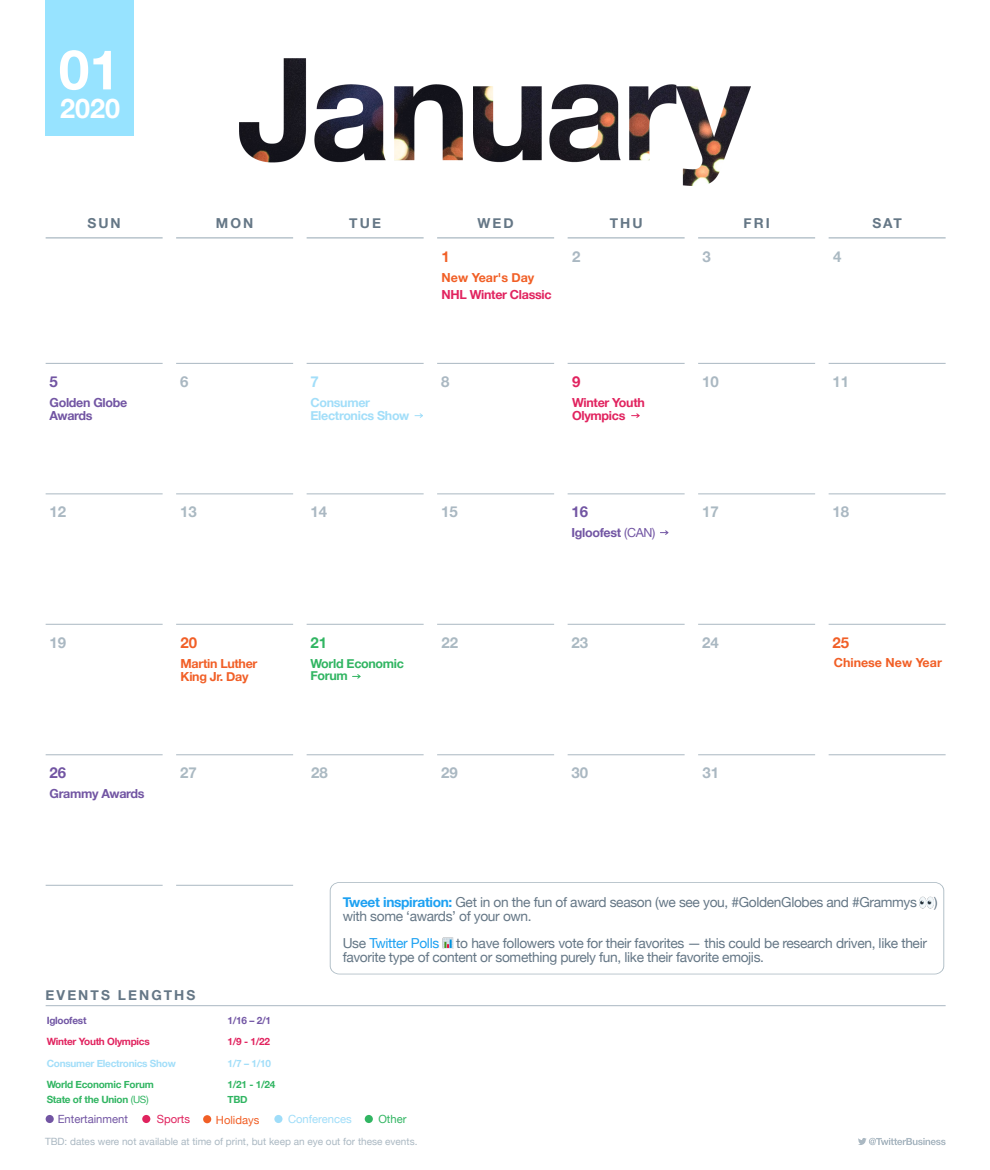
<style>
.page{position:relative;width:990px;height:1170px;background:#fff}
.page>*{position:absolute;margin:0;border:0;box-sizing:border-box;transform-origin:0 0}
.Week_days{font:700 55px "Helvetica Neue";color:#fff}
.Week_days-2{font:700 27px "Helvetica Neue";color:#fff}
.Number_dates{font:700 15px "Helvetica Neue";color:#aab8c2}
.Number_dates-2{font:700 15px "Helvetica Neue";color:#aab9c2}
.Number_dates-3{font:700 15px "Helvetica Neue";color:#7255a3}
.Number_dates-4{font:700 15px "Helvetica Neue";color:#f15f27}
.Number_dates-5{font:700 15px "Helvetica Neue";color:#31b562}
.Number_dates-6{font:700 15px "Helvetica Neue";color:#f15f26}
.Number_dates-7{font:700 15px "Helvetica Neue";color:#a2def9}
.Number_dates-8{font:700 15px "Helvetica Neue";color:#e1235f}
.t1{font:13.75px/13.8px "Helvetica Neue";letter-spacing:-.025em;color:#657786}
.t2{font:700 13.75px "Helvetica Neue";letter-spacing:.15em;color:#657786}
.t3{font:700 12.5px/12.5px "Helvetica Neue";letter-spacing:-.025em;color:#7255a3}
.t4{font:700 12.5px "Helvetica Neue";letter-spacing:-.025em;color:#e1235f}
.t5{font:700 12.5px "Helvetica Neue";color:#f15f26}
.t6{font:700 12.5px/12.5px "Helvetica Neue";letter-spacing:-.025em;color:#a2def9}
.t7{font:700 12.5px/12.5px "Helvetica Neue";letter-spacing:-.025em;color:#f15f27}
.t8{font:700 12.5px/12.5px "Helvetica Neue";letter-spacing:-.025em;color:#31b562}
.t9{font:11.25px "Helvetica Neue";color:#7255a3}
.t10{font:11.25px "Helvetica Neue";color:#9fddf9}
.t11{font:11.25px "Helvetica Neue";color:#f15f26}
.t12{font:11.25px "Helvetica Neue";color:#e0235e}
.t13{font:11.25px "Helvetica Neue";color:#31b562}
.t14{font:10px "Helvetica Neue";color:#aab8c2}
.t15{font:700 10px "Helvetica Neue";letter-spacing:-.025em;color:#31b562}
.t16{font:700 10px "Helvetica Neue";letter-spacing:-.025em;color:#a2def9}
.t17{font:700 10px "Helvetica Neue";letter-spacing:-.025em;color:#e1235f}
.t18{font:700 10px "Helvetica Neue";letter-spacing:-.025em;color:#7156a4}
.t19{font:700 10px "Helvetica Neue";color:#7357a5}
.s1{font-weight:400}
.s2{font-weight:700;color:#1da1f2}
.s3{color:#1da1f2}
</style>
<div class="page">
<hr style="left:46px;top:237px;width:117px;height:1px;background:#aab8c2">
<hr style="left:176px;top:237px;width:117px;height:1px;background:#aab8c2">
<hr style="left:307px;top:237px;width:117px;height:1px;background:#aab8c2">
<hr style="left:437px;top:237px;width:117px;height:1px;background:#aab8c2">
<hr style="left:568px;top:237px;width:117px;height:1px;background:#aab8c2">
<hr style="left:698px;top:237px;width:117px;height:1px;background:#aab8c2">
<hr style="left:829px;top:237px;width:117px;height:1px;background:#aab8c2">
<hr style="left:46px;top:363px;width:117px;height:1px;background:#aab8c2">
<hr style="left:176px;top:363px;width:117px;height:1px;background:#aab8c2">
<hr style="left:307px;top:363px;width:117px;height:1px;background:#aab8c2">
<hr style="left:437px;top:363px;width:117px;height:1px;background:#aab8c2">
<hr style="left:568px;top:363px;width:117px;height:1px;background:#aab8c2">
<hr style="left:698px;top:363px;width:117px;height:1px;background:#aab8c2">
<hr style="left:829px;top:363px;width:117px;height:1px;background:#aab8c2">
<hr style="left:46px;top:494px;width:117px;height:1px;background:#aab8c2">
<hr style="left:176px;top:494px;width:117px;height:1px;background:#aab8c2">
<hr style="left:307px;top:494px;width:117px;height:1px;background:#aab8c2">
<hr style="left:437px;top:494px;width:117px;height:1px;background:#aab8c2">
<hr style="left:568px;top:494px;width:117px;height:1px;background:#aab8c2">
<hr style="left:698px;top:494px;width:117px;height:1px;background:#aab8c2">
<hr style="left:829px;top:494px;width:117px;height:1px;background:#aab8c2">
<hr style="left:46px;top:624px;width:117px;height:1px;background:#aab8c2">
<hr style="left:176px;top:624px;width:117px;height:1px;background:#aab8c2">
<hr style="left:307px;top:624px;width:117px;height:1px;background:#aab8c2">
<hr style="left:437px;top:624px;width:117px;height:1px;background:#aab8c2">
<hr style="left:568px;top:624px;width:117px;height:1px;background:#aab8c2">
<hr style="left:698px;top:624px;width:117px;height:1px;background:#aab8c2">
<hr style="left:829px;top:624px;width:117px;height:1px;background:#aab8c2">
<hr style="left:46px;top:754px;width:117px;height:1px;background:#aab8c2">
<hr style="left:176px;top:754px;width:117px;height:1px;background:#aab8c2">
<hr style="left:307px;top:754px;width:117px;height:1px;background:#aab8c2">
<hr style="left:437px;top:754px;width:117px;height:1px;background:#aab8c2">
<hr style="left:568px;top:754px;width:117px;height:1px;background:#aab8c2">
<hr style="left:698px;top:754px;width:117px;height:1px;background:#aab8c2">
<hr style="left:829px;top:754px;width:117px;height:1px;background:#aab8c2">
<hr style="left:46px;top:885px;width:117px;height:1px;background:#aab8c2">
<hr style="left:176px;top:885px;width:117px;height:1px;background:#aab8c2">
<hr style="left:46px;top:1005px;width:900px;height:1px;background:#aab8c2">
<svg style="left:858px;top:1138px;width:88px;height:7px"></svg>
<div style="left:203px;top:1115px;width:8px;height:8px;background:#f15f26;border-radius:50%"></div>
<div style="left:142px;top:1115px;width:8px;height:8px;background:#e0235e;border-radius:50%"></div>
<div style="left:46px;top:1115px;width:8px;height:8px;background:#7255a3;border-radius:50%"></div>
<div style="left:274px;top:1115px;width:9px;height:8px;background:#9fddf9;border-radius:50%"></div>
<div style="left:365px;top:1115px;width:8px;height:8px;background:#31b562;border-radius:50%"></div>
<svg style="left:330px;top:882px;width:614px;height:92px"></svg>
<svg style="left:415px;top:413px;width:8px;height:5px"></svg>
<svg style="left:632px;top:413px;width:8px;height:5px"></svg>
<svg style="left:660px;top:530px;width:9px;height:5px"></svg>
<svg style="left:353px;top:674px;width:8px;height:5px"></svg>
<img style="left:239px;top:59px;width:512px;height:126px">
<img style="left:919px;top:895px;width:15px;height:15px">
<svg style="left:443px;top:938px;width:11px;height:11px"></svg>
<div style="left:45px;top:0;width:88px;height:136px;background:#97e3ff"></div>
<p class="Week_days" style="left:59px;top:27px;width:63px">01</p>
<p class="Week_days-2" style="left:60px;top:87px;width:62px">2020</p>
<p class="t2" style="left:87px;top:213px;width:35px">SUN</p>
<p class="t2" style="left:216px;top:213px;width:39px">MON</p>
<p class="t2" style="left:349px;top:213px;width:33px">TUE</p>
<p class="t2" style="left:478px;top:213px;width:38px">WED</p>
<p class="t2" style="left:610px;top:213px;width:34px">THU</p>
<p class="t2" style="left:744px;top:213px;width:28px">FRI</p>
<p class="t2" style="left:872px;top:213px;width:31px">SAT</p>
<p class="Number_dates-6" style="left:442px;top:244px;width:10px">1</p>
<p class="Number_dates" style="left:572px;top:244px;width:10px">2</p>
<p class="Number_dates" style="left:703px;top:244px;width:10px">3</p>
<p class="Number_dates-2" style="left:833px;top:244px;width:10px">4</p>
<p class="t5" style="left:442px;top:267px;width:94px">New Year's Day</p>
<p class="t4" style="left:442px;top:285px;width:111px">NHL Winter Classic</p>
<p class="Number_dates-3" style="left:49px;top:370px;width:10px">5</p>
<p class="Number_dates" style="left:180px;top:370px;width:10px">6</p>
<p class="Number_dates-7" style="left:310px;top:370px;width:10px">7</p>
<p class="Number_dates" style="left:441px;top:370px;width:10px">8</p>
<p class="Number_dates-8" style="left:572px;top:370px;width:10px">9</p>
<p class="Number_dates" style="left:702px;top:370px;width:18px">10</p>
<p class="Number_dates-2" style="left:832px;top:370px;width:18px">11</p>
<p class="t3" style="left:49px;top:397px;width:79px">Golden Globe<br>Awards</p>
<p class="t6" style="left:310px;top:397px;width:100px">Consumer<br>Electronics Show</p>
<p class="t4" style="left:572px;top:393px;width:74px">Winter Youth</p>
<p class="t4" style="left:572px;top:405px;width:55px">Olympics</p>
<p class="Number_dates" style="left:49px;top:500px;width:18px">12</p>
<p class="Number_dates-2" style="left:180px;top:500px;width:18px">13</p>
<p class="Number_dates" style="left:310px;top:500px;width:18px">14</p>
<p class="Number_dates" style="left:441px;top:500px;width:18px">15</p>
<p class="Number_dates-3" style="left:572px;top:500px;width:18px">16</p>
<p class="Number_dates-2" style="left:702px;top:500px;width:18px">17</p>
<p class="Number_dates" style="left:832px;top:500px;width:18px">18</p>
<p class="t3" style="left:572px;top:527px;width:85px">Igloofest <span class="s1">(CAN)</span></p>
<p class="Number_dates" style="left:49px;top:631px;width:18px">19</p>
<p class="Number_dates-4" style="left:181px;top:631px;width:18px">20</p>
<p class="Number_dates-5" style="left:310px;top:631px;width:18px">21</p>
<p class="Number_dates-2" style="left:442px;top:631px;width:18px">22</p>
<p class="Number_dates-2" style="left:572px;top:631px;width:18px">23</p>
<p class="Number_dates" style="left:702px;top:631px;width:18px">24</p>
<p class="Number_dates-4" style="left:832px;top:631px;width:18px">25</p>
<p class="t7" style="left:181px;top:658px;width:78px">Martin Luther<br>King Jr. Day</p>
<p class="t8" style="left:310px;top:657px;width:95px">World Economic<br>Forum</p>
<p class="t5" style="left:834px;top:653px;width:110px">Chinese New Year</p>
<p class="Number_dates-3" style="left:49px;top:761px;width:18px">26</p>
<p class="Number_dates-2" style="left:180px;top:761px;width:18px">27</p>
<p class="Number_dates-2" style="left:311px;top:761px;width:18px">28</p>
<p class="Number_dates" style="left:441px;top:761px;width:18px">29</p>
<p class="Number_dates" style="left:572px;top:761px;width:18px">30</p>
<p class="Number_dates" style="left:703px;top:761px;width:18px">31</p>
<p class="t3" style="left:49px;top:788px;width:97px">Grammy Awards</p>
<p class="t2" style="left:46px;top:984px;width:151px">EVENTS LENGTHS</p>
<p class="t18" style="left:47px;top:1013px;width:41px">Igloofest</p>
<p class="t17" style="left:47px;top:1034px;width:105px">Winter Youth Olympics</p>
<p class="t16" style="left:47px;top:1056px;width:131px">Consumer Electronics Show</p>
<p class="t15" style="left:47px;top:1077px;width:109px">World Economic Forum</p>
<p class="t15" style="left:47px;top:1092px;width:104px">State of the Union <span class="s1">(US)</span></p>
<p class="t19" style="left:227px;top:1013px;width:45px">1/16 – 2/1</p>
<p class="t17" style="left:227px;top:1034px;width:44px">1/9 - 1/22</p>
<p class="t16" style="left:227px;top:1056px;width:45px">1/7 – 1/10</p>
<p class="t15" style="left:227px;top:1077px;width:49px">1/21 - 1/24</p>
<p class="t15" style="left:227px;top:1092px;width:22px">TBD</p>
<p class="t1" style="left:343px;top:896px;width:596px"><span class="s2">Tweet inspiration:</span> Get in on the fun of award season (we see you, #GoldenGlobes and #Grammys ) with some ‘awards’ of your own.</p>
<p class="t1" style="left:343px;top:937px;width:586px">Use <span class="s3">Twitter Polls</span> to have followers vote for their favorites — this could be research driven, like their favorite type of content or something purely fun, like their favorite emojis.</p>
<p class="t9" style="left:58px;top:1111px;width:72px">Entertainment</p>
<p class="t12" style="left:157px;top:1111px;width:35px">Sports</p>
<p class="t11" style="left:216px;top:1112px;width:45px">Holidays</p>
<p class="t10" style="left:288px;top:1111px;width:65px">Conferences</p>
<p class="t13" style="left:378px;top:1111px;width:30px">Other</p>
<p class="t14" style="left:45px;top:1134px;width:374px">TBD: dates were not available at time of print, but keep an eye out for these events.</p>
</div>
